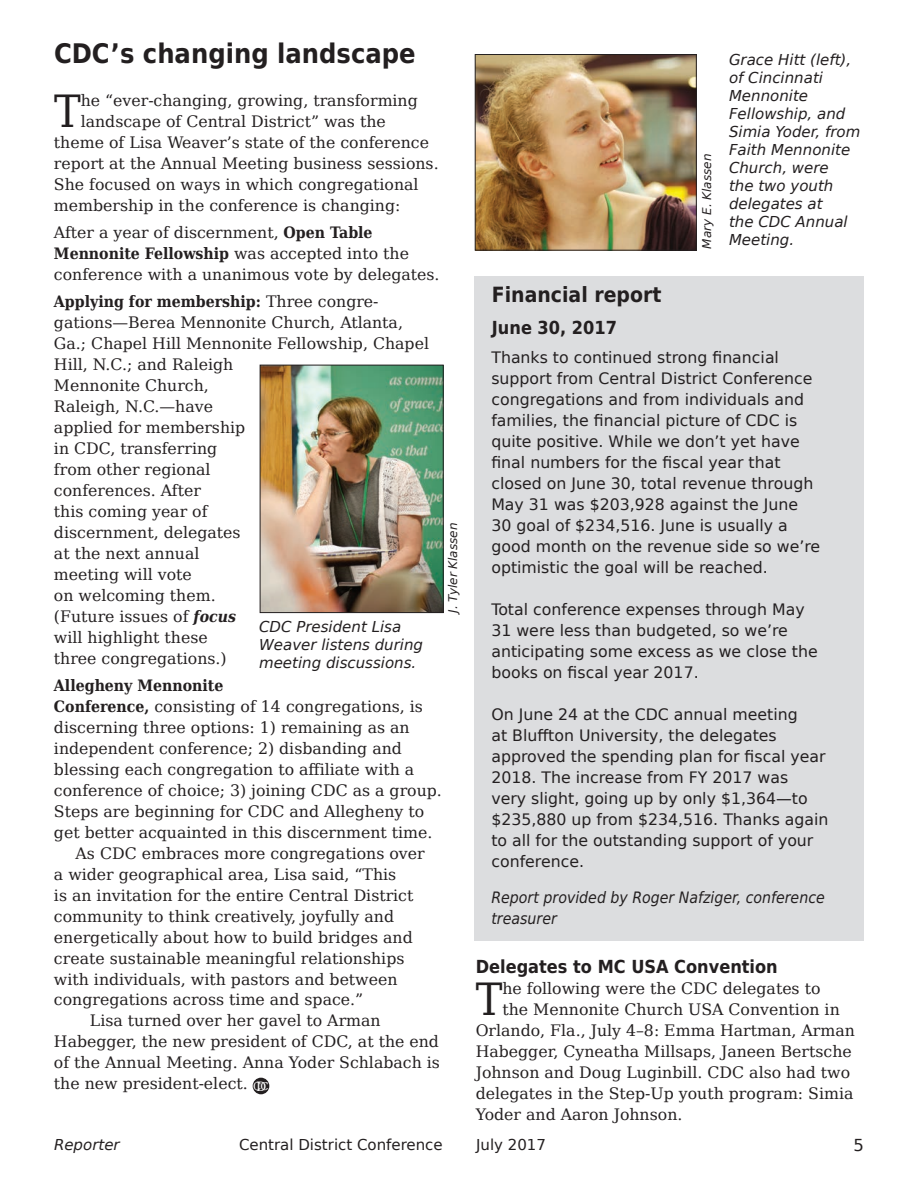
<style>
.page{position:relative;width:918px;height:1188px;background:#fff}
.page>*{position:absolute;margin:0;border:0;box-sizing:border-box;transform-origin:0 0}
.t1{font:44.55px "DejaVu Serif Condensed";color:#231f20}
.t2{font:700 27px "DejaVu Sans Condensed";color:#231f20}
.t3{font:700 21px "DejaVu Sans Condensed";color:#231f20}
.t4{font:700 18px "DejaVu Sans Condensed";color:#231f20}
.t5{font:16.5px "DejaVu Sans";color:#231f20}
.t6{font:15.75px/21px "DejaVu Serif";color:#231f20}
.t7{font:15.75px/21px "DejaVu Sans";color:#231f20}
.t8{font:700 15.75px "DejaVu Serif Condensed";color:#231f20}
.t9{font:italic 15.75px/21px "DejaVu Sans Condensed";color:#231f20}
.t10{font:italic 15px/18px "DejaVu Sans";color:#231f20}
.t11{font:15px "DejaVu Sans";color:#231f20}
.t12{font:italic 12px "DejaVu Sans";color:#231f20}
.t13{font:10.65px "DejaVu Serif";color:#fff}
.s1{font-family:"DejaVu Serif Condensed";font-weight:700}
.s2{font-family:"DejaVu Serif";font-weight:400}
.s3{font-family:"DejaVu Serif Condensed";font-weight:700;font-style:italic}
.s4{font-size:12.75px}
</style>
<div class="page">
<div style="left:475px;top:276px;width:389px;height:664px;background:#dcdddf"></div>
<div style="left:253px;top:1078px;width:16px;height:16px;background:#231f20;border-radius:50%"></div>
<img style="left:262px;top:367px;width:180px;height:244px">
<div style="left:260px;top:365px;width:184px;height:248px;border:1px solid #231f20"></div>
<img style="left:477px;top:56px;width:218px;height:193px">
<div style="left:475px;top:54px;width:222px;height:197px;border:1px solid #231f20"></div>
<h2 class="t2" style="left:54px;top:32px;width:363px">CDC’s changing landscape</h2>
<h1 class="t1" style="left:54px;top:77px;width:28px">T</h1>
<p class="t6" style="left:81px;top:89px;width:339px">he “ever-changing, growing, transforming</p>
<p class="t6" style="left:81px;top:110px;width:307px">landscape of Central District” was the</p>
<p class="t6" style="left:54px;top:131px;width:377px">theme of Lisa Weaver’s state of the conference</p>
<p class="t6" style="left:54px;top:152px;width:386px">report at the Annual Meeting business sessions.</p>
<p class="t6" style="left:54px;top:173px;width:366px">She focused on ways in which congregational</p>
<p class="t6" style="left:54px;top:194px;width:348px">membership in the conference is changing:</p>
<p class="t6" style="left:54px;top:221px;width:320px">After a year of discernment, <span class="s1">Open Table</span></p>
<p class="t8" style="left:54px;top:241px;width:357px">Mennonite Fellowship <span class="s2">was accepted into the</span></p>
<p class="t6" style="left:54px;top:263px;width:387px">conference with a unanimous vote by delegates.</p>
<p class="t8" style="left:54px;top:289px;width:326px">Applying for membership: <span class="s2">Three congre-</span></p>
<p class="t6" style="left:54px;top:311px;width:377px">gations—Berea Mennonite Church, Atlanta,<br>Ga.; Chapel Hill Mennonite Fellowship, Chapel<br>Hill, N.C.; and Raleigh<br>Mennonite Church,<br>Raleigh, N.C.—have<br>applied for membership<br>in CDC, transferring<br>from other regional<br>conferences. After<br>this coming year of<br>discernment, delegates<br>at the next annual<br>meeting will vote<br>on welcoming them.<br>(Future issues of <span class="s3">focus<br></span>will highlight these<br>three congregations.)</p>
<p class="t8" style="left:54px;top:673px;width:171px">Allegheny Mennonite</p>
<p class="t6" style="left:54px;top:695px;width:371px"><span class="s1">Conference,</span> consisting of 14 congregations, is</p>
<p class="t6" style="left:54px;top:716px;width:357px">discerning three options: 1) remaining as an</p>
<p class="t6" style="left:54px;top:737px;width:350px">independent conference; 2) disbanding and</p>
<p class="t6" style="left:54px;top:758px;width:362px">blessing each congregation to affiliate with a</p>
<p class="t6" style="left:54px;top:779px;width:389px">conference of choice; 3) joining CDC as a group.</p>
<p class="t6" style="left:54px;top:800px;width:372px">Steps are beginning for CDC and Allegheny to</p>
<p class="t6" style="left:54px;top:821px;width:380px">get better acquainted in this discernment time.</p>
<p class="t6" style="left:76px;top:842px;width:351px">As CDC embraces more congregations over</p>
<p class="t6" style="left:54px;top:863px;width:344px">a wider geographical area, Lisa said, “This</p>
<p class="t6" style="left:54px;top:884px;width:361px">is an invitation for the entire Central District</p>
<p class="t6" style="left:54px;top:905px;width:342px">community to think creatively, joyfully and</p>
<p class="t6" style="left:54px;top:926px;width:360px">energetically about how to build bridges and</p>
<p class="t6" style="left:54px;top:947px;width:352px">create sustainable meaningful relationships</p>
<p class="t6" style="left:54px;top:968px;width:345px">with individuals, with pastors and between</p>
<p class="t6" style="left:54px;top:989px;width:311px">congregations across time and space.”</p>
<p class="t6" style="left:90px;top:1010px;width:292px">Lisa turned over her gavel to Arman</p>
<p class="t6" style="left:54px;top:1031px;width:387px">Habegger, the new president of CDC, at the end</p>
<p class="t6" style="left:54px;top:1052px;width:387px">of the Annual Meeting. Anna Yoder Schlabach is</p>
<p class="t6" style="left:54px;top:1073px;width:195px">the new president-elect.</p>
<p class="t12" style="left:444px;top:613px;width:92px;rotate:-90deg">J. Tyler Klassen</p>
<p class="t10" style="left:259px;top:618px;width:166px">CDC President Lisa<br>Weaver listens during meeting discussions.</p>
<p class="t13" style="left:253px;top:1078px;width:17px">C<span class="s4">D</span>C</p>
<h3 class="t3" style="left:492px;top:278px;width:171px">Financial report</h3>
<p class="t4" style="left:492px;top:313px;width:127px">June 30, 2017</p>
<p class="t12" style="left:698px;top:249px;width:96px;rotate:-90deg">Mary E. Klassen</p>
<p class="t10" style="left:729px;top:51px;width:133px">Grace Hitt (left), of Cincinnati<br>Mennonite<br>Fellowship, and<br>Simia Yoder, from<br>Faith Mennonite<br>Church, were<br>the two youth delegates at<br>the CDC Annual</p>
<p class="t10" style="left:729px;top:231px;width:67px">Meeting.</p>
<p class="t7" style="left:491px;top:347px;width:330px">Thanks to continued strong financial support from Central District Conference congregations and from individuals and families, the financial picture of CDC is quite positive. While we don’t yet have final numbers for the fiscal year that closed on June 30, total revenue through May 31 was $203,928 against the June 30 goal of $234,516. June is usually a good month on the revenue side so we’re optimistic the goal will be reached.</p>
<p class="t7" style="left:491px;top:599px;width:328px">Total conference expenses through May 31 were less than budgeted, so we’re anticipating some excess as we close the books on fiscal year 2017.</p>
<p class="t7" style="left:491px;top:704px;width:339px">On June 24 at the CDC annual meeting<br>at Bluffton University, the delegates approved the spending plan for fiscal year 2018. The increase from FY 2017 was<br>very slight, going up by only $1,364—to $235,880 up from $234,516. Thanks again to all for the outstanding support of your conference.</p>
<p class="t9" style="left:491px;top:887px;width:335px">Report provided by Roger Nafziger, conference treasurer</p>
<p class="t4" style="left:476px;top:952px;width:304px">Delegates to MC USA Convention</p>
<h1 class="t1" style="left:476px;top:966px;width:28px">T</h1>
<p class="t6" style="left:502px;top:978px;width:320px">he following were the CDC delegates to</p>
<p class="t6" style="left:502px;top:999px;width:339px">the Mennonite Church USA Convention in</p>
<p class="t6" style="left:476px;top:1020px;width:381px">Orlando, Fla., July 4–8: Emma Hartman, Arman</p>
<p class="t6" style="left:476px;top:1041px;width:378px">Habegger, Cyneatha Millsaps, Janeen Bertsche</p>
<p class="t6" style="left:476px;top:1062px;width:376px">Johnson and Doug Luginbill. CDC also had two</p>
<p class="t6" style="left:476px;top:1083px;width:379px">delegates in the Step-Up youth program: Simia</p>
<p class="t6" style="left:476px;top:1104px;width:208px">Yoder and Aaron Johnson.</p>
<p class="t10" style="left:54px;top:1136px;width:67px">Reporter</p>
<p class="t11" style="left:239px;top:1131px;width:205px">Central District Conference</p>
<p class="t11" style="left:476px;top:1131px;width:71px">July 2017</p>
<p class="t5" style="left:854px;top:1131px;width:12px">5</p>
</div>
